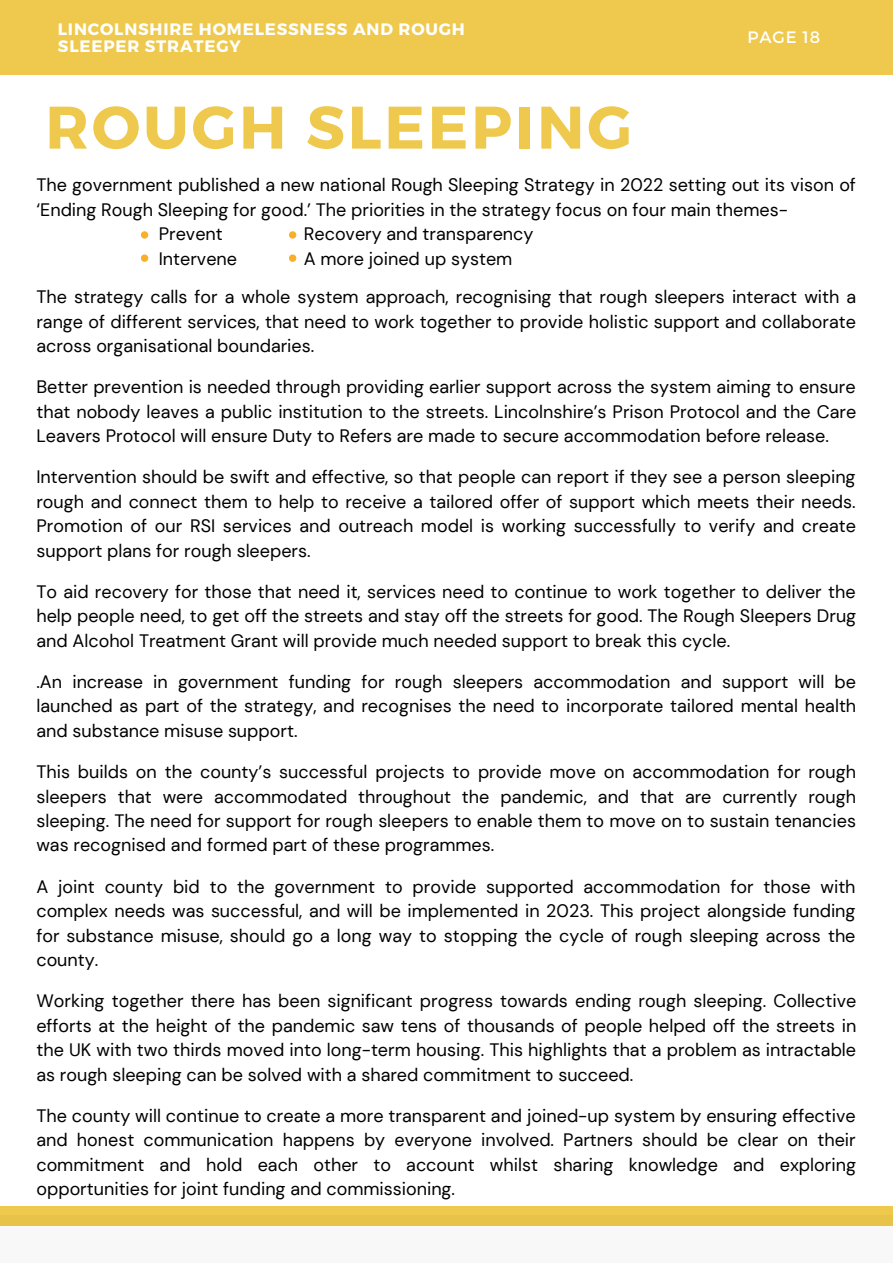
<style>
.page{position:relative;width:893px;height:1264px;background:#fff}
.page>*{position:absolute;margin:0;border:0;box-sizing:border-box;transform-origin:0 0}
.t1{font:700 60px "Montserrat";letter-spacing:.05em;color:#eec94d}
.t2{font:18px/24.5px "DM Sans";color:#000;text-align:justify}
.t3{font:700 16.5px/16.8px "Montserrat";letter-spacing:.05em;color:#fff}
.t4{font:16.5px "Montserrat";letter-spacing:.05em;color:#fff}
</style>
<div class="page">
<div style="left:0;top:0;width:892px;height:74px;background:#eec94d"></div>
<div style="left:0;top:1206px;width:892px;height:19px;background:#e7c34a"></div>
<svg style="left:0;top:1225px;width:892px;height:1px"></svg>
<div style="left:141px;top:254px;width:7px;height:8px;background:#f9af28;border-radius:50%"></div>
<div style="left:141px;top:231px;width:7px;height:8px;background:#f9af28;border-radius:50%"></div>
<div style="left:289px;top:231px;width:7px;height:8px;background:#f9af28;border-radius:50%"></div>
<div style="left:289px;top:254px;width:7px;height:8px;background:#f9af28;border-radius:50%"></div>
<p class="t3" style="left:58px;top:20px;width:408px">LINCOLNSHIRE HOMELESSNESS AND ROUGH<br>SLEEPER STRATEGY</p>
<h1 class="t1" style="left:45px;top:88px;width:588px">ROUGH SLEEPING</h1>
<p class="t4" style="left:747px;top:27px;width:74px">PAGE 18</p>
<p class="t2" style="left:36px;top:173px;width:821px">The government published a new national Rough Sleeping Strategy in 2022 setting out its vison of</p>
<p class="t2" style="left:36px;top:197px;width:753px">‘Ending Rough Sleeping for good.’ The priorities in the strategy focus on four main themes-</p>
<p class="t2" style="left:159px;top:222px;width:66px">Prevent</p>
<p class="t2" style="left:304px;top:222px;width:231px">Recovery and transparency</p>
<p class="t2" style="left:159px;top:246px;width:80px">Intervene</p>
<p class="t2" style="left:36px;top:239px;width:821px;line-height:38.4px;text-indent:267px">A more joined up system<br>The strategy calls for a whole system approach, recognising that rough sleepers interact with a</p>
<p class="t2" style="left:36px;top:309px;width:820px">range of different services, that need to work together to provide holistic support and collaborate across organisational boundaries.</p>
<p class="t2" style="left:36px;top:375px;width:821px">Better prevention is needed through providing earlier support across the system aiming to ensure that nobody leaves a public institution to the streets. Lincolnshire’s Prison Protocol and the Care Leavers Protocol will ensure Duty to Refers are made to secure accommodation before release.</p>
<p class="t2" style="left:36px;top:465px;width:821px">Intervention should be swift and effective, so that people can report if they see a person sleeping rough and connect them to help to receive a tailored offer of support which meets their needs.<br>Promotion of our RSI services and outreach model is working successfully to verify and create support plans for rough sleepers.</p>
<p class="t2" style="left:36px;top:579px;width:821px">To aid recovery for those that need it, services need to continue to work together to deliver the help people need, to get off the streets and stay off the streets for good. The Rough Sleepers Drug and Alcohol Treatment Grant will provide much needed support to break this cycle.</p>
<p class="t2" style="left:36px;top:669px;width:821px">.An increase in government funding for rough sleepers accommodation and support will be launched as part of the strategy, and recognises the need to incorporate tailored mental health and substance misuse support.</p>
<p class="t2" style="left:36px;top:759px;width:821px">This builds on the county’s successful projects to provide move on accommodation for rough sleepers that were accommodated throughout the pandemic, and that are currently rough sleeping. The need for support for rough sleepers to enable them to move on to sustain tenancies was recognised and formed part of these programmes.</p>
<p class="t2" style="left:36px;top:874px;width:820px">A joint county bid to the government to provide supported accommodation for those with complex needs was successful, and will be implemented in 2023. This project alongside funding for substance misuse, should go a long way to stopping the cycle of rough sleeping across the county.</p>
<p class="t2" style="left:36px;top:988px;width:821px">Working together there has been significant progress towards ending rough sleeping. Collective efforts at the height of the pandemic saw tens of thousands of people helped off the streets in the UK with two thirds moved into long-term housing. This highlights that a problem as intractable as rough sleeping can be solved with a shared commitment to succeed.</p>
<p class="t2" style="left:36px;top:1103px;width:821px">The county will continue to create a more transparent and joined-up system by ensuring effective and honest communication happens by everyone involved. Partners should be clear on their commitment and hold each other to account whilst sharing knowledge and exploring opportunities for joint funding and commissioning.</p>
</div>
